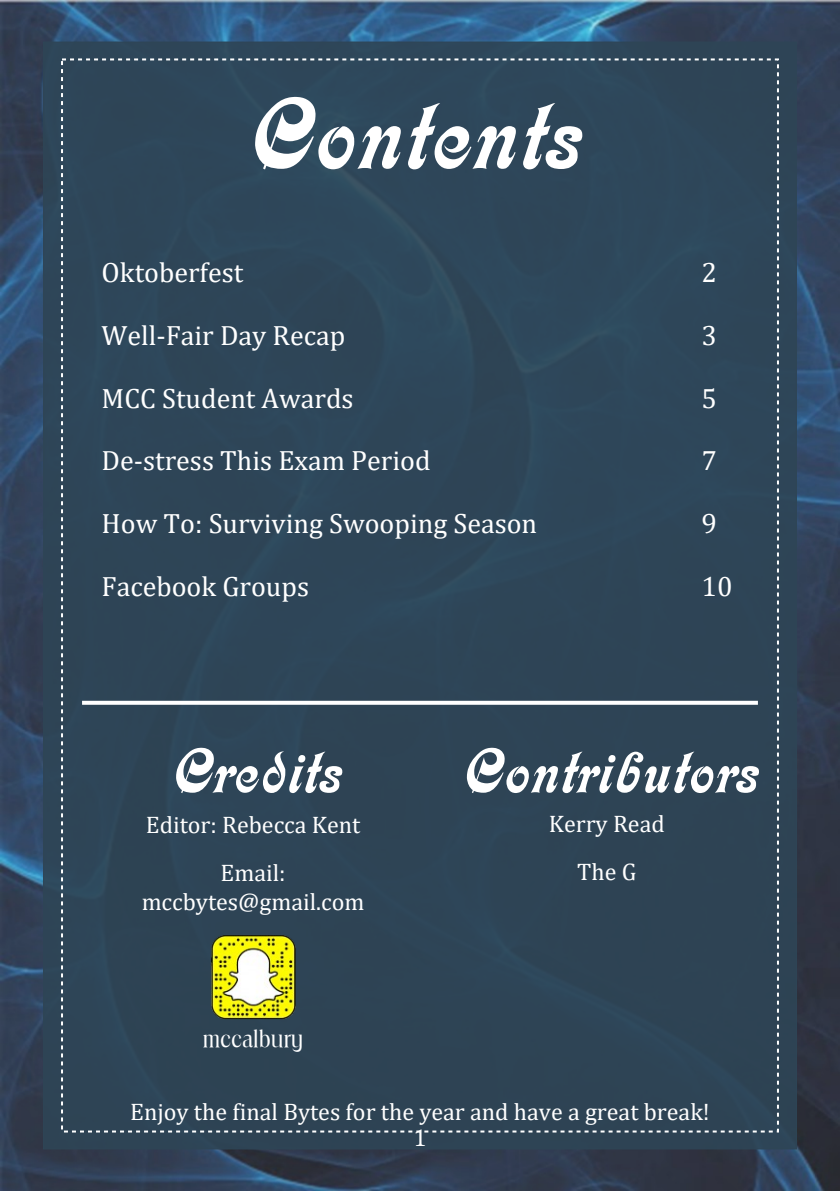
<style>
.page{position:relative;width:840px;height:1191px;background:#fff}
.page>*{position:absolute;margin:0;border:0;box-sizing:border-box;transform-origin:0 0}
.t1{font:96px "Aristocrat SF";color:#fff}
.t2{font:60px "Aristocrat SF";color:#fff}
.t3{font:28px "Cambria";color:#fff}
.t4{font:24px/48px "Cambria";color:#fff;text-align:center}
.t5{font:24px "Toledo SF";color:#fff}
</style>
<div class="page">
<img style="left:0;top:0;width:839px;height:1190px">
<div style="left:43px;top:42px;width:753px;height:1107px;background:#2e4556"></div>
<svg style="left:82px;top:701px;width:675px;height:4px;background:#f3f4f5"></svg>
<img style="left:211px;top:935px;width:84px;height:84px">
<h1 class="t1" style="left:241px;top:78px;width:337px">Contents</h1>
<p class="t3" style="left:102px;top:260px;width:143px">Oktoberfest</p>
<p class="t3" style="left:102px;top:323px;width:245px">Well-Fair Day Recap</p>
<p class="t3" style="left:102px;top:386px;width:253px">MCC Student Awards</p>
<p class="t3" style="left:102px;top:449px;width:330px">De-stress This Exam Period</p>
<p class="t3" style="left:102px;top:511px;width:437px">How To: Surviving Swooping Season</p>
<p class="t3" style="left:102px;top:574px;width:209px">Facebook Groups</p>
<p class="t3" style="left:701px;top:260px;width:17px">2</p>
<p class="t3" style="left:701px;top:323px;width:17px">3</p>
<p class="t3" style="left:701px;top:386px;width:17px">5</p>
<p class="t3" style="left:701px;top:449px;width:17px">7</p>
<p class="t3" style="left:701px;top:511px;width:17px">9</p>
<p class="t3" style="left:701px;top:574px;width:33px">10</p>
<h2 class="t2" style="left:167px;top:735px;width:173px">Credits</h2>
<h2 class="t2" style="left:457px;top:735px;width:299px">Contributors</h2>
<p class="t4" style="left:146px;top:802px;width:216px">Editor: Rebecca Kent<br>Email:</p>
<p class="t4" style="left:142px;top:879px;width:224px">mccbytes@gmail.com</p>
<p class="t5" style="left:203px;top:1024px;width:102px">mccalbury</p>
<p class="t4" style="left:548px;top:801px;width:117px">Kerry Read<br>The G</p>
<p class="t4" style="left:130px;top:1101px;width:581px;line-height:25.2px">Enjoy the final Bytes for the year and have a great break!<br>1</p>
</div>
